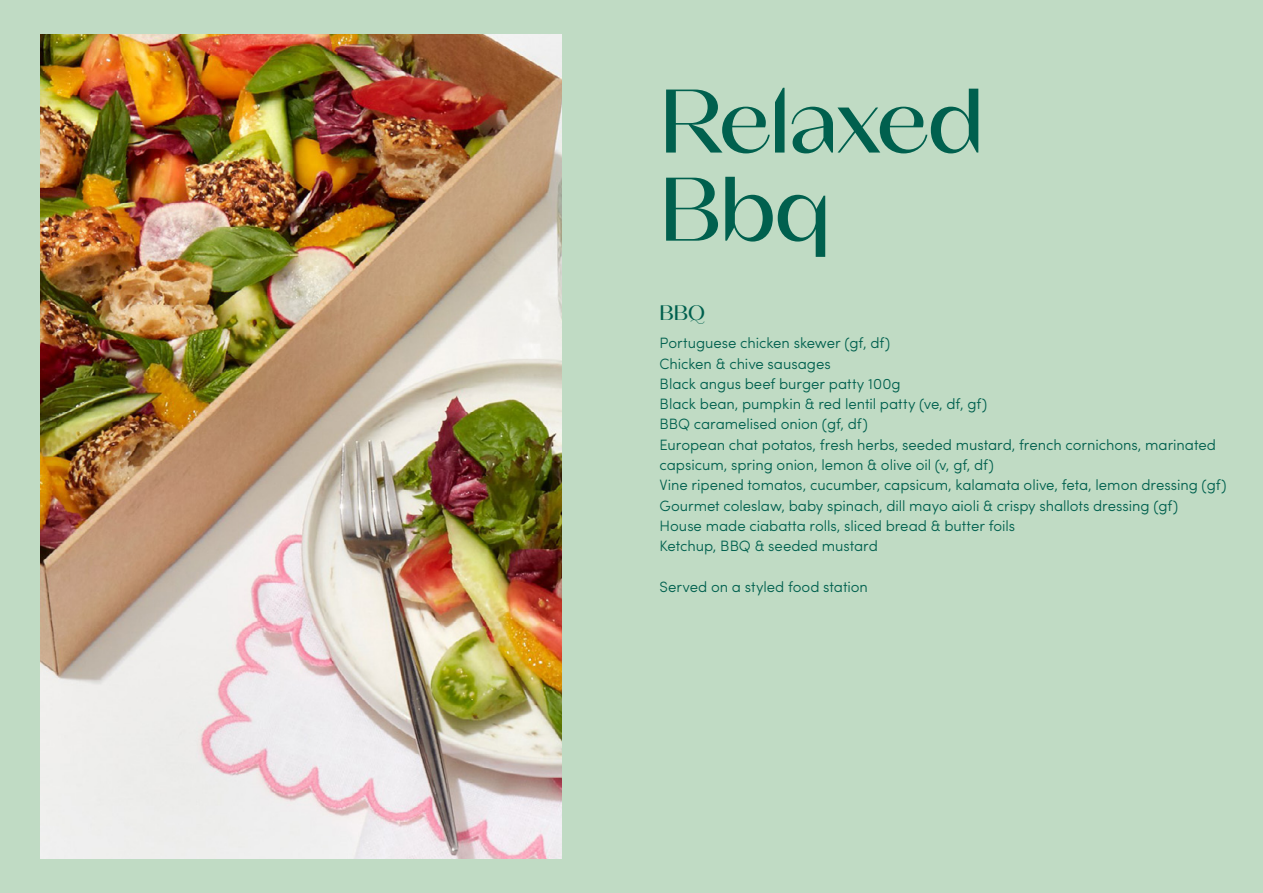
<style>
.page{position:relative;width:1263px;height:893px;background:#c0dbc4}
.page>*{position:absolute;margin:0;border:0;box-sizing:border-box;transform-origin:0 0}
.t1{font:500 90px/88.1px "Fromage";letter-spacing:-.01em;color:#00604e}
.t2{font:500 21px "Fromage";color:#00604e}
.t3{font:300 15px/20.2px "Sofia Pro";letter-spacing:-.005em;color:#00604e}
</style>
<div class="page">
<img style="left:40px;top:34px;width:521px;height:825px">
<h1 class="t1" style="left:660px;top:79px;width:326px">Relaxed<br>Bbq</h1>
<h2 class="t2" style="left:660px;top:300px;width:47px">BBQ</h2>
<p class="t3" style="left:660px;top:332px;width:568px">Portuguese chicken skewer (gf, df)<br>Chicken &amp; chive sausages<br>Black angus beef burger patty 100g<br>Black bean, pumpkin &amp; red lentil patty (ve, df, gf)<br>BBQ caramelised onion (gf, df)<br>European chat potatos, fresh herbs, seeded mustard, french cornichons, marinated capsicum, spring onion, lemon &amp; olive oil (v, gf, df)<br>Vine ripened tomatos, cucumber, capsicum, kalamata olive, feta, lemon dressing (gf)<br>Gourmet coleslaw, baby spinach, dill mayo aioli &amp; crispy shallots dressing (gf)<br>House made ciabatta rolls, sliced bread &amp; butter foils<br>Ketchup, BBQ &amp; seeded mustard</p>
<p class="t3" style="left:660px;top:575px;width:210px">Served on a styled food station</p>
</div>
